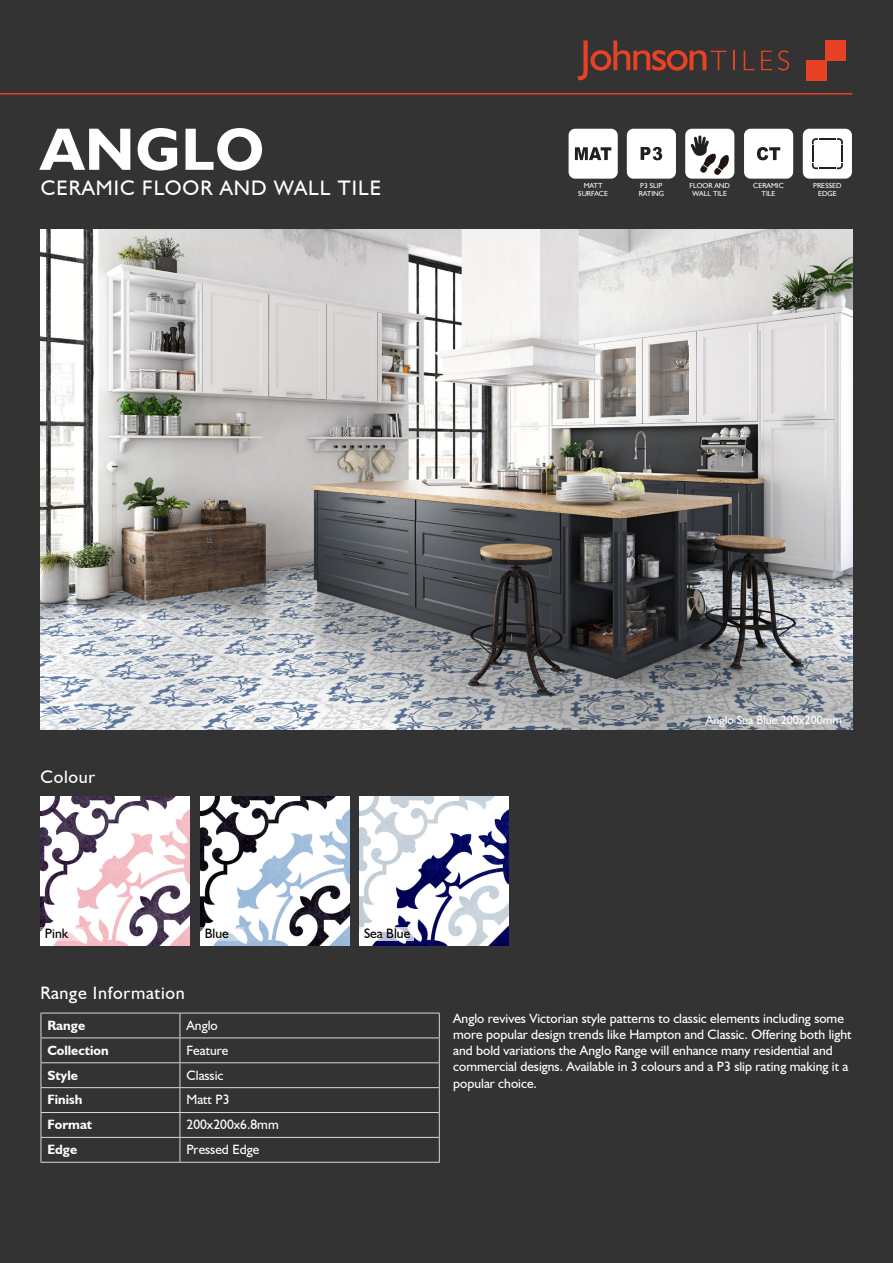
<style>
.page{position:relative;width:893px;height:1263px;background:#323332}
.page>*{position:absolute;margin:0;border:0;box-sizing:border-box;transform-origin:0 0}
.t1{font:700 60.15px "Humanist 521 BT";letter-spacing:.02em;color:#fff}
.t2{font:21px "Humanist 521 BT";letter-spacing:.05em;color:#fff}
.t3{font:18px "Humanist 521 BT";letter-spacing:.04em;color:#fff}
.t4{font:13.65px "Humanist 521 BT";color:#000}
.t5{font:13.5px/16.2px "Humanist 521 BT";color:#fff}
.t6{font:700 13.5px "Humanist 521 BT";color:#fff}
.t7{font:12px "Humanist 521 BT";color:#fff}
.t8{font:7.35px/7.8px "Humanist 521 W01";color:#fff;text-align:center}
</style>
<div class="page">
<img style="left:40px;top:230px;width:812px;height:499px">
<hr style="left:0;top:93px;width:852px;height:1px;background:#e74125">
<svg style="left:577px;top:41px;width:150px;height:39px"></svg>
<svg style="left:733px;top:51px;width:2px;height:19px"></svg>
<svg style="left:744px;top:51px;width:10px;height:19px"></svg>
<svg style="left:761px;top:51px;width:11px;height:19px"></svg>
<svg style="left:778px;top:50px;width:11px;height:21px"></svg>
<div style="left:825px;top:41px;width:21px;height:20px;background:#e74224"></div>
<div style="left:806px;top:60px;width:20px;height:20px;background:#e74224"></div>
<hr style="left:40px;top:1013px;width:140px;height:1px;background:#d9dadc">
<hr style="left:180px;top:1013px;width:260px;height:1px;background:#d9dadc">
<hr style="left:40px;top:1037px;width:140px;height:1px;background:#d9dadc">
<hr style="left:180px;top:1037px;width:260px;height:1px;background:#d9dadc">
<hr style="left:40px;top:1062px;width:140px;height:1px;background:#d9dadc">
<hr style="left:180px;top:1062px;width:260px;height:1px;background:#d9dadc">
<hr style="left:40px;top:1087px;width:140px;height:1px;background:#d9dadc">
<hr style="left:180px;top:1087px;width:260px;height:1px;background:#d9dadc">
<hr style="left:40px;top:1112px;width:140px;height:1px;background:#d9dadc">
<hr style="left:180px;top:1112px;width:260px;height:1px;background:#d9dadc">
<hr style="left:40px;top:1137px;width:140px;height:1px;background:#d9dadc">
<svg style="left:41px;top:1013px;width:1px;height:149px"></svg>
<hr style="left:180px;top:1137px;width:260px;height:1px;background:#d9dadc">
<svg style="left:179px;top:1013px;width:1px;height:149px"></svg>
<svg style="left:439px;top:1013px;width:1px;height:149px"></svg>
<hr style="left:40px;top:1162px;width:140px;height:1px;background:#d9dadc">
<hr style="left:180px;top:1162px;width:260px;height:1px;background:#d9dadc">
<img style="left:40px;top:797px;width:149px;height:148px">
<img style="left:201px;top:797px;width:148px;height:148px">
<img style="left:360px;top:797px;width:148px;height:148px">
<div style="left:627px;top:129px;width:49px;height:50px;background:#fff;border-radius:7px"></div>
<svg style="left:641px;top:147px;width:21px;height:13px"></svg>
<div style="left:569px;top:129px;width:49px;height:50px;background:#fff;border-radius:7px"></div>
<svg style="left:575px;top:147px;width:36px;height:13px"></svg>
<div style="left:803px;top:129px;width:49px;height:50px;background:#fff;border-radius:7px"></div>
<svg style="left:812px;top:138px;width:31px;height:31px"></svg>
<div style="left:685px;top:129px;width:49px;height:50px;background:#fff;border-radius:7px"></div>
<svg style="left:691px;top:135px;width:38px;height:40px"></svg>
<div style="left:744px;top:129px;width:49px;height:50px;background:#fff;border-radius:7px"></div>
<svg style="left:757px;top:147px;width:23px;height:13px"></svg>
<svg style="left:40px;top:927px;width:44px;height:14px"></svg>
<svg style="left:201px;top:927px;width:43px;height:14px"></svg>
<svg style="left:360px;top:927px;width:54px;height:14px"></svg>
<p class="t1" style="left:40px;top:112px;width:225px">ANGLO</p>
<p class="t2" style="left:41px;top:175px;width:342px">CERAMIC FLOOR AND WALL TILE</p>
<p class="t8" style="left:690px;top:181px;width:42px">FLOOR AND<br>WALL TILE</p>
<p class="t8" style="left:753px;top:181px;width:32px">CERAMIC</p>
<p class="t8" style="left:640px;top:181px;width:24px">P3 SLIP</p>
<p class="t8" style="left:639px;top:189px;width:27px">RATING</p>
<p class="t8" style="left:584px;top:181px;width:20px">MATT</p>
<p class="t8" style="left:578px;top:189px;width:31px">SURFACE</p>
<p class="t8" style="left:762px;top:189px;width:15px">TILE</p>
<p class="t8" style="left:813px;top:181px;width:30px">PRESSED</p>
<p class="t8" style="left:818px;top:189px;width:20px">EDGE</p>
<p class="t3" style="left:40px;top:766px;width:56px">Colour</p>
<p class="t7" style="left:706px;top:712px;width:137px">Anglo Sea Blue 200x200mm</p>
<p class="t4" style="left:45px;top:925px;width:25px">Pink</p>
<p class="t4" style="left:205px;top:925px;width:26px">Blue</p>
<p class="t4" style="left:364px;top:925px;width:48px">Sea Blue</p>
<p class="t3" style="left:40px;top:982px;width:146px">Range Information</p>
<p class="t6" style="left:48px;top:1017px;width:39px">Range</p>
<p class="t5" style="left:187px;top:1017px;width:33px">Anglo</p>
<p class="t6" style="left:48px;top:1042px;width:63px">Collection</p>
<p class="t5" style="left:187px;top:1042px;width:43px">Feature</p>
<p class="t6" style="left:48px;top:1066px;width:32px">Style</p>
<p class="t5" style="left:187px;top:1067px;width:39px">Classic</p>
<p class="t6" style="left:48px;top:1091px;width:36px">Finish</p>
<p class="t5" style="left:187px;top:1091px;width:44px">Matt P3</p>
<p class="t6" style="left:48px;top:1116px;width:46px">Format</p>
<p class="t5" style="left:187px;top:1116px;width:94px">200x200x6.8mm</p>
<p class="t6" style="left:48px;top:1141px;width:31px">Edge</p>
<p class="t5" style="left:187px;top:1141px;width:74px">Pressed Edge</p>
<p class="t5" style="left:453px;top:1010px;width:400px">Anglo revives Victorian style patterns to classic elements including some more popular design trends like Hampton and Classic. Offering both light and bold variations the Anglo Range will enhance many residential and commercial designs. Available in 3 colours and a P3 slip rating making it a popular choice.</p>
</div>
